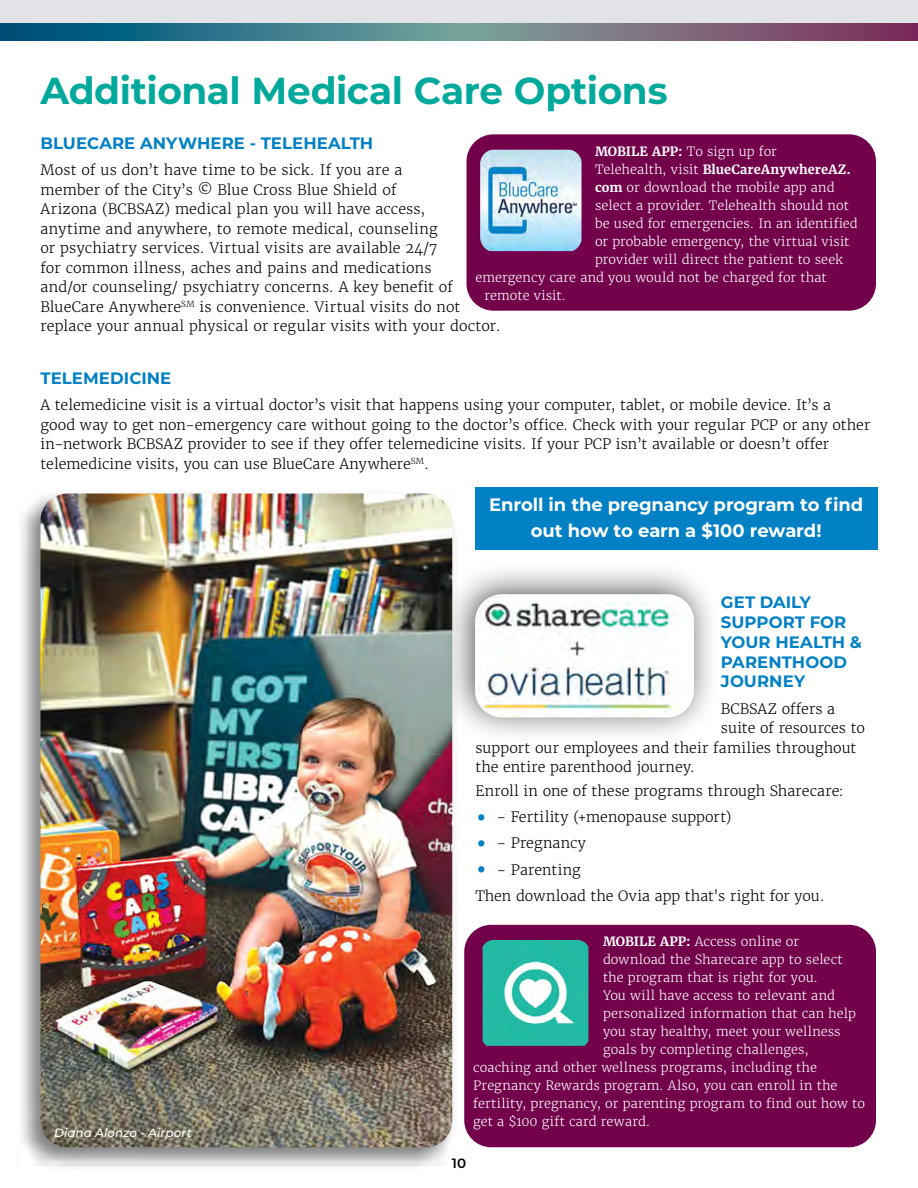
<style>
.page{position:relative;width:918px;height:1188px;background:#fff}
.page>*{position:absolute;margin:0;border:0;box-sizing:border-box;transform-origin:0 0}
.t1{font:700 37.5px "Montserrat";letter-spacing:-.01em;color:#00a99b}
.t2{font:700 18px/25.5px "Montserrat";letter-spacing:-.01em;color:#fff;text-align:center}
.t3{font:700 16.5px/19.8px "Montserrat";letter-spacing:.005em;color:#0080c5}
.t4{font:300 14.25px/19.5px "Merriweather";letter-spacing:.005em;color:#000}
.t5{font:600 13.5px "Montserrat";color:#000}
.t6{font:300 12.75px "Merriweather";letter-spacing:.005em;color:#fff}
.t7{font:700 12.75px "Merriweather";letter-spacing:.01em;color:#fff}
.t8{font:italic 500 12px "Montserrat";letter-spacing:.005em;color:#fff}
.s1{font-weight:700}
.s2{font-weight:300}
.s3{font-weight:700;font-size:28.5px;color:#0080c5}
</style>
<div class="page">
<div style="left:0;top:0;width:918px;height:24px;background:#e2e3e7"></div>
<svg style="left:0;top:23px;width:918px;height:17px;background:#566f82"></svg>
<div style="left:16px;top:488px;width:442px;height:684px;background:#000;opacity:.5"></div>
<img style="left:40px;top:494px;width:412px;height:653px">
<div style="left:466px;top:134px;width:410px;height:177px;background:#72004b;border-radius:27px"></div>
<div style="left:464px;top:925px;width:412px;height:222px;background:#72004b;border-radius:27px"></div>
<img style="left:480px;top:150px;width:102px;height:101px">
<img style="left:483px;top:940px;width:105px;height:106px">
<div style="left:441px;top:560px;width:280px;height:184px;background:#000;opacity:.65"></div>
<img style="left:475px;top:594px;width:219px;height:123px">
<div style="left:475px;top:487px;width:403px;height:63px;background:#0080c5"></div>
<h1 class="t1" style="left:40px;top:63px;width:629px">Additional Medical Care Options</h1>
<p class="t3" style="left:40px;top:132px;width:334px">BLUECARE ANYWHERE - TELEHEALTH</p>
<p class="t4" style="left:40px;top:160px;width:462px">Most of us don’t have time to be sick. If you are a<br>member of the City’s © Blue Cross Blue Shield of<br>Arizona (BCBSAZ) medical plan you will have access,<br>anytime and anywhere, to remote medical, counseling<br>or psychiatry services. Virtual visits are available 24/7<br>for common illness, aches and pains and medications<br>and/or counseling/ psychiatry concerns. A key benefit of BlueCare Anywhere<sup>SM</sup> is convenience. Virtual visits do not replace your annual physical or regular visits with your doctor.</p>
<p class="t3" style="left:40px;top:368px;width:132px">TELEMEDICINE</p>
<p class="t4" style="left:40px;top:396px;width:831px">A telemedicine visit is a virtual doctor’s visit that happens using your computer, tablet, or mobile device. It’s a<br>good way to get non-emergency care without going to the doctor’s office. Check with your regular PCP or any other in-network BCBSAZ provider to see if they offer telemedicine visits. If your PCP isn’t available or doesn’t offer telemedicine visits, you can use BlueCare Anywhere<sup>SM</sup>.</p>
<p class="t2" style="left:489px;top:491px;width:376px">Enroll in the pregnancy program to find out how to earn a $100 reward!</p>
<p class="t6" style="left:595px;top:143px;width:183px"><span class="s1">MOBILE APP:</span> To sign up for</p>
<p class="t7" style="left:595px;top:161px;width:257px"><span class="s2">Telehealth, visit</span> BlueCareAnywhereAZ.</p>
<p class="t6" style="left:595px;top:179px;width:241px"><span class="s1">com</span> or download the mobile app and</p>
<p class="t6" style="left:595px;top:197px;width:255px">select a provider. Telehealth should not</p>
<p class="t6" style="left:595px;top:215px;width:264px">be used for emergencies. In an identified</p>
<p class="t6" style="left:595px;top:233px;width:256px">or probable emergency, the virtual visit</p>
<p class="t6" style="left:595px;top:251px;width:250px">provider will direct the patient to seek</p>
<p class="t6" style="left:476px;top:269px;width:353px">emergency care and you would not be charged for that</p>
<p class="t6" style="left:485px;top:287px;width:83px">remote visit.</p>
<p class="t8" style="left:54px;top:1125px;width:139px">Diana Alonzo - Airport</p>
<p class="t3" style="left:721px;top:592px;width:142px">GET DAILY<br>SUPPORT FOR<br>YOUR HEALTH &amp;<br>PARENTHOOD<br>JOURNEY</p>
<p class="t4" style="left:721px;top:699px;width:116px">BCBSAZ offers a</p>
<p class="t4" style="left:721px;top:718px;width:146px">suite of resources to</p>
<p class="t4" style="left:476px;top:738px;width:382px">support our employees and their families throughout</p>
<p class="t4" style="left:476px;top:757px;width:221px">the entire parenthood journey.</p>
<p class="t4" style="left:476px;top:781px;width:370px">Enroll in one of these programs through Sharecare:</p>
<p class="t4" style="left:476px;top:807px;width:257px"><span class="s3">•</span> - Fertility (+menopause support)</p>
<p class="t4" style="left:476px;top:834px;width:112px"><span class="s3">•</span> - Pregnancy</p>
<p class="t4" style="left:476px;top:857px;width:351px;line-height:26.2px"><span class="s3">•</span> - Parenting<br>Then download the Ovia app that's right for you.</p>
<p class="t6" style="left:603px;top:934px;width:198px"><span class="s1">MOBILE APP:</span> Access online or</p>
<p class="t6" style="left:603px;top:952px;width:241px">download the Sharecare app to select</p>
<p class="t6" style="left:603px;top:970px;width:216px">the program that is right for you.</p>
<p class="t6" style="left:603px;top:988px;width:234px">You will have access to relevant and</p>
<p class="t6" style="left:603px;top:1006px;width:254px">personalized information that can help</p>
<p class="t6" style="left:603px;top:1024px;width:239px">you stay healthy, meet your wellness</p>
<p class="t6" style="left:603px;top:1042px;width:207px">goals by completing challenges,</p>
<p class="t6" style="left:473px;top:1060px;width:345px">coaching and other wellness programs, including the</p>
<p class="t6" style="left:473px;top:1078px;width:366px">Pregnancy Rewards program. Also, you can enroll in the</p>
<p class="t6" style="left:473px;top:1096px;width:393px">fertility, pregnancy, or parenting program to find out how to</p>
<p class="t6" style="left:473px;top:1114px;width:178px">get a $100 gift card reward.</p>
<p class="t5" style="left:452px;top:1154px;width:16px">10</p>
</div>
